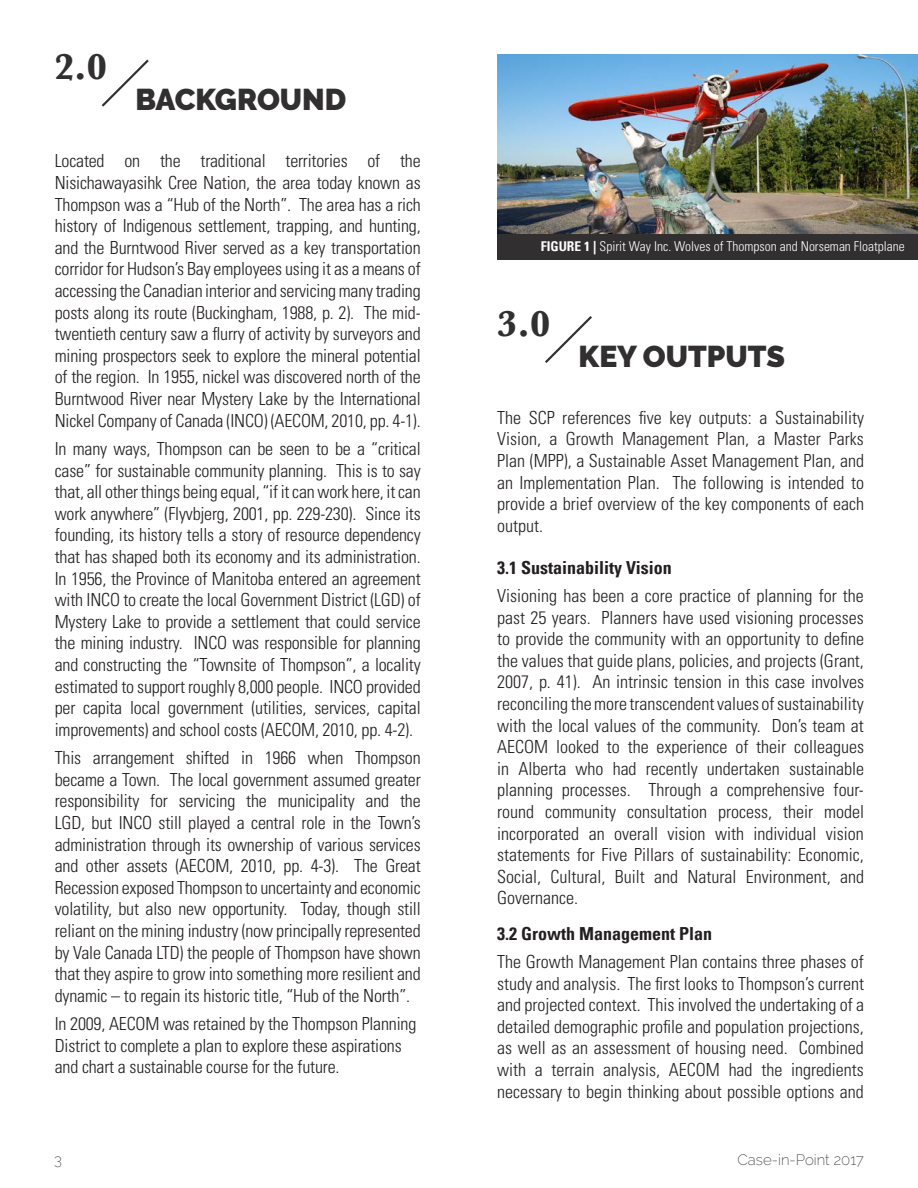
<style>
.page{position:relative;width:918px;height:1188px;background:#fff}
.page>*{position:absolute;margin:0;border:0;box-sizing:border-box;transform-origin:0 0}
.t1{font:700 37.5px "Baskerville";color:#312f30}
.t2{font:900 30px "Raleway";color:#312f30}
.Paragraph_Style_1{font:300 condensed 18px/21.6px "Univers LT Std";letter-spacing:-.01em;color:#231f20;text-align:justify}
.Paragraph_Style_1-2{font:700 condensed 18px "Univers";color:#231f20}
.t3{font:200 15px "Raleway";color:#312f30}
.t4{font:300 condensed 13.5px "Univers LT Std";color:#fff}
.s1{font-family:"Univers";font-weight:700}
</style>
<div class="page">
<svg style="left:101px;top:59px;width:48px;height:48px"></svg>
<div style="left:497px;top:231px;width:421px;height:29px;background:#312f30"></div>
<img style="left:497px;top:54px;width:421px;height:179px">
<svg style="left:545px;top:316px;width:47px;height:47px"></svg>
<p class="t1" style="left:54px;top:41px;width:55px">2.0</p>
<p class="t2" style="left:135px;top:82px;width:212px">BACKGROUND</p>
<p class="Paragraph_Style_1" style="left:55px;top:150px;width:368px">Located on the traditional territories of the Nisichawayasihk Cree Nation, the area today known as Thompson was a “Hub of the North”. The area has a rich history of Indigenous settlement, trapping, and hunting, and the Burntwood River served as a key transportation corridor for Hudson’s Bay employees using it as a means of accessing the Canadian interior and servicing many trading posts along its route (Buckingham, 1988, p. 2). The mid&shy;twentieth century saw a flurry of activity by surveyors and mining prospectors seek to explore the mineral potential of the region. In 1955, nickel was discovered north of the Burntwood River near Mystery Lake by the International Nickel Company of Canada (INCO) (AECOM, 2010, pp. 4-1).</p>
<p class="Paragraph_Style_1" style="left:55px;top:438px;width:368px">In many ways, Thompson can be seen to be a “critical case” for sustainable community planning. This is to say that, all other things being equal, “if it can work here, it can work anywhere” (Flyvbjerg, 2001, pp. 229-230). Since its founding, its history tells a story of resource dependency that has shaped both its economy and its administration.<br>In 1956, the Province of Manitoba entered an agreement with INCO to create the local Government District (LGD) of Mystery Lake to provide a settlement that could service the mining industry. INCO was responsible for planning and constructing the “Townsite of Thompson”, a locality estimated to support roughly 8,000 people. INCO provided per capita local government (utilities, services, capital improvements) and school costs (AECOM, 2010, pp. 4-2).</p>
<p class="Paragraph_Style_1" style="left:55px;top:747px;width:368px">This arrangement shifted in 1966 when Thompson became a Town. The local government assumed greater responsibility for servicing the municipality and the LGD, but INCO still played a central role in the Town’s administration through its ownership of various services and other assets (AECOM, 2010, pp. 4-3). The Great Recession exposed Thompson to uncertainty and economic volatility, but also new opportunity. Today, though still reliant on the mining industry (now principally represented by Vale Canada LTD) the people of Thompson have shown that they aspire to grow into something more resilient and dynamic – to regain its historic title, “Hub of the North”.</p>
<p class="Paragraph_Style_1" style="left:55px;top:1013px;width:363px;text-align:left">In 2009, AECOM was retained by the Thompson Planning<br>District to complete a plan to explore these aspirations and chart a sustainable course for the future.</p>
<p class="t4" style="left:541px;top:238px;width:366px"><span class="s1">FIGURE 1 |</span> Spirit Way Inc. Wolves of Thompson and Norseman Floatplane</p>
<p class="t1" style="left:497px;top:297px;width:55px">3.0</p>
<p class="t2" style="left:579px;top:339px;width:208px">KEY OUTPUTS</p>
<p class="Paragraph_Style_1" style="left:497px;top:407px;width:368px">The SCP references five key outputs: a Sustainability Vision, a Growth Management Plan, a Master Parks Plan (MPP), a Sustainable Asset Management Plan, and an Implementation Plan. The following is intended to provide a brief overview of the key components of each output.</p>
<p class="Paragraph_Style_1-2" style="left:497px;top:556px;width:176px">3.1 Sustainability Vision</p>
<p class="Paragraph_Style_1" style="left:497px;top:585px;width:368px">Visioning has been a core practice of planning for the past 25 years. Planners have used visioning processes to provide the community with an opportunity to define the values that guide plans, policies, and projects (Grant, 2007, p. 41). An intrinsic tension in this case involves reconciling the more transcendent values of sustainability with the local values of the community. Don’s team at AECOM looked to the experience of their colleagues in Alberta who had recently undertaken sustainable planning processes. Through a comprehensive four&shy;round community consultation process, their model incorporated an overall vision with individual vision statements for Five Pillars of sustainability: Economic, Social, Cultural, Built and Natural Environment, and Governance.</p>
<p class="Paragraph_Style_1-2" style="left:497px;top:922px;width:216px">3.2 Growth Management Plan</p>
<p class="Paragraph_Style_1" style="left:497px;top:951px;width:368px">The Growth Management Plan contains three phases of study and analysis. The first looks to Thompson’s current and projected context. This involved the undertaking of a detailed demographic profile and population projections, as well as an assessment of housing need. Combined with a terrain analysis, AECOM had the ingredients necessary to begin thinking about possible options and</p>
<p class="t3" style="left:54px;top:1151px;width:9px">3</p>
<p class="t3" style="left:738px;top:1151px;width:128px">Case-in-Point 2017</p>
</div>
